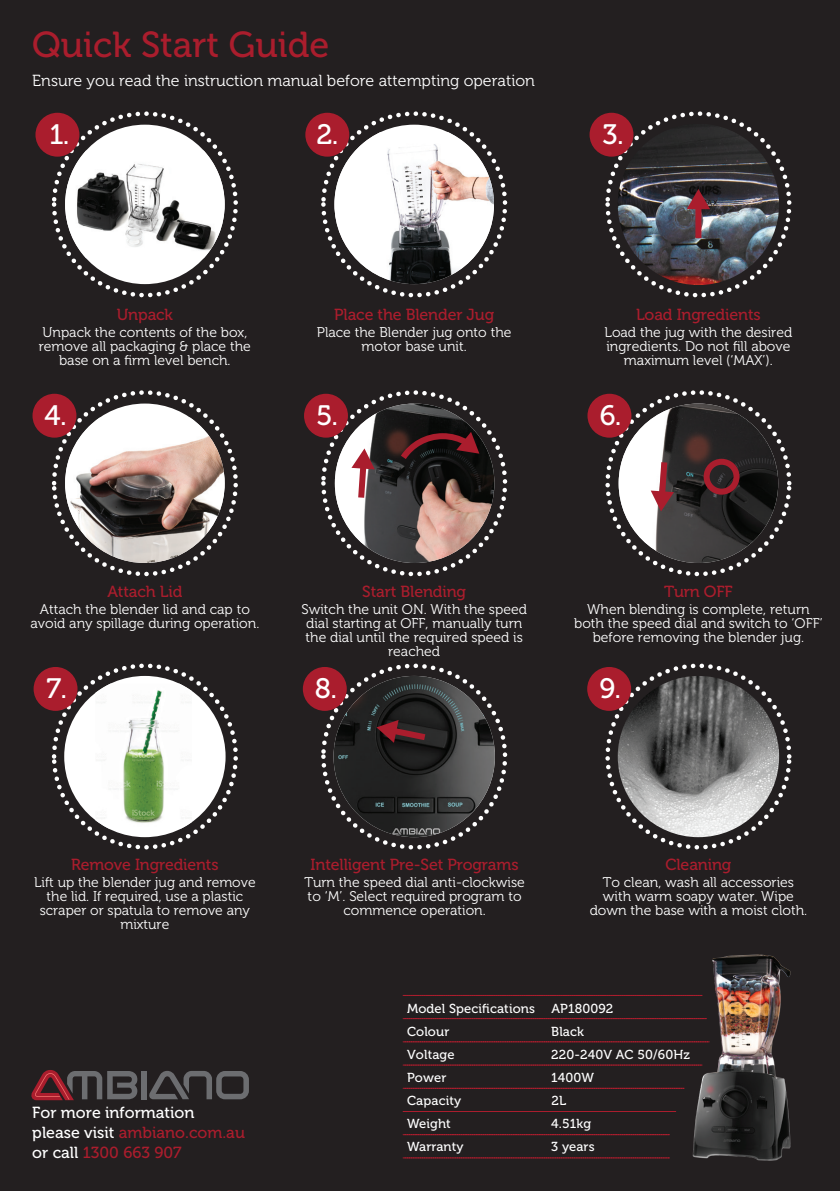
<style>
.page{position:relative;width:840px;height:1191px;background:#fff}
.page>*{position:absolute;margin:0;border:0;box-sizing:border-box;transform-origin:0 0}
.t1{font:36px "Museo 500";color:#aa1d2d}
.t2{font:28px "Museo 500";color:#fff}
.t3{font:16px "Museo 500";letter-spacing:-.01em;color:#aa1d2d}
.t4{font:16px/20px "Museo 500";color:#fff}
.t5{font:16px "Museo 300";color:#fff}
.t6{font:14px/14px "Museo 300";color:#fff;text-align:center}
.t7{font:13px "Museo 500";letter-spacing:.01em;color:#fff}
.s1{color:#aa1d2d}
</style>
<div class="page">
<div style="left:0;top:0;width:839px;height:1191px;background:#231f20"></div>
<div style="left:65px;top:125px;width:159px;height:159px;background:#fff;border-radius:50%"></div>
<img style="left:65px;top:151px;width:159px;height:107px">
<div style="left:52px;top:111px;width:186px;height:186px;border:5px dashed #fff;border-radius:50%"></div>
<div style="left:321px;top:390px;width:186px;height:186px;border:5px dashed #fff;border-radius:50%"></div>
<svg style="left:403px;top:995px;width:283px;height:1px"></svg>
<svg style="left:403px;top:1134px;width:266px;height:1px"></svg>
<svg style="left:403px;top:1111px;width:272px;height:1px"></svg>
<svg style="left:403px;top:1157px;width:266px;height:1px"></svg>
<svg style="left:403px;top:1087px;width:280px;height:1px"></svg>
<svg style="left:403px;top:1064px;width:283px;height:1px"></svg>
<svg style="left:403px;top:1041px;width:283px;height:1px"></svg>
<svg style="left:403px;top:1018px;width:283px;height:1px"></svg>
<div style="left:605px;top:390px;width:186px;height:186px;border:5px dashed #fff;border-radius:50%"></div>
<div style="left:52px;top:390px;width:186px;height:186px;border:5px dashed #fff;border-radius:50%"></div>
<div style="left:321px;top:663px;width:186px;height:186px;border:5px dashed #fff;border-radius:50%"></div>
<div style="left:605px;top:663px;width:186px;height:186px;border:5px dashed #fff;border-radius:50%"></div>
<div style="left:52px;top:663px;width:186px;height:186px;border:5px dashed #fff;border-radius:50%"></div>
<div style="left:34px;top:667px;width:43px;height:44px;background:#aa1d2d;border-radius:50%"></div>
<div style="left:303px;top:667px;width:43px;height:44px;background:#aa1d2d;border-radius:50%"></div>
<div style="left:587px;top:667px;width:43px;height:44px;background:#aa1d2d;border-radius:50%"></div>
<div style="left:32px;top:394px;width:44px;height:44px;background:#aa1d2d;border-radius:50%"></div>
<div style="left:304px;top:394px;width:44px;height:44px;background:#aa1d2d;border-radius:50%"></div>
<div style="left:587px;top:394px;width:44px;height:44px;background:#aa1d2d;border-radius:50%"></div>
<img style="left:334px;top:132px;width:159px;height:152px">
<img style="left:617px;top:124px;width:161px;height:161px;border-radius:81px">
<div style="left:321px;top:111px;width:186px;height:186px;border:5px dashed #fff;border-radius:50%"></div>
<div style="left:605px;top:111px;width:186px;height:186px;border:5px dashed #fff;border-radius:50%"></div>
<div style="left:35px;top:113px;width:44px;height:44px;background:#aa1d2d;border-radius:50%"></div>
<div style="left:305px;top:113px;width:44px;height:44px;background:#aa1d2d;border-radius:50%"></div>
<div style="left:589px;top:113px;width:44px;height:44px;background:#aa1d2d;border-radius:50%"></div>
<img style="left:686px;top:954px;width:105px;height:207px">
<div style="left:141px;top:1071px;width:5px;height:28px;background:#6c6d70"></div>
<svg style="left:149px;top:1071px;width:100px;height:28px"></svg>
<svg style="left:31px;top:1070px;width:106px;height:31px"></svg>
<div style="left:65px;top:403px;width:159px;height:160px;background:#fff;border-radius:50%"></div>
<img style="left:65px;top:417px;width:159px;height:146px">
<img style="left:334px;top:403px;width:160px;height:160px;border-radius:80px">
<img style="left:617px;top:676px;width:161px;height:161px;border-radius:81px">
<div style="left:64px;top:676px;width:161px;height:161px;background:#fff;border-radius:50%"></div>
<img style="left:95px;top:683px;width:97px;height:145px">
<div style="left:695px;top:206px;width:6px;height:32px;background:#aa1d2d"></div>
<svg style="left:686px;top:189px;width:23px;height:20px"></svg>
<img style="left:618px;top:403px;width:159px;height:160px;border-radius:79px">
<svg style="left:650px;top:456px;width:23px;height:55px"></svg>
<svg style="left:351px;top:448px;width:23px;height:56px"></svg>
<div style="left:703px;top:459px;width:36px;height:35px;border:6px solid #aa1d2d;border-radius:50%"></div>
<img style="left:333px;top:676px;width:161px;height:161px;border-radius:81px">
<svg style="left:376px;top:720px;width:55px;height:24px"></svg>
<svg style="left:395px;top:430px;width:84px;height:36px"></svg>
<h1 class="t1" style="left:32px;top:25px;width:298px">Quick Start Guide</h1>
<p class="t5" style="left:32px;top:72px;width:504px">Ensure you read the instruction manual before attempting operation</p>
<h2 class="t2" style="left:49px;top:119px;width:22px">1.</h2>
<h2 class="t2" style="left:316px;top:119px;width:24px">2.</h2>
<h2 class="t2" style="left:602px;top:119px;width:23px">3.</h2>
<p class="t3" style="left:117px;top:306px;width:58px">Unpack</p>
<p class="t6" style="left:39px;top:325px;width:213px">Unpack the contents of the box, remove all packaging &amp; place the base on a firm level bench.</p>
<p class="t3" style="left:334px;top:306px;width:161px">Place the Blender Jug</p>
<p class="t6" style="left:317px;top:325px;width:196px">Place the Blender jug onto the motor base unit.</p>
<p class="t3" style="left:635px;top:306px;width:126px">Load Ingredients</p>
<p class="t6" style="left:604px;top:325px;width:189px">Load the jug with the desired ingredients. Do not fill above maximum level (‘MAX’).</p>
<h2 class="t2" style="left:45px;top:399px;width:24px">4.</h2>
<h2 class="t2" style="left:316px;top:399px;width:24px">5.</h2>
<h2 class="t2" style="left:599px;top:399px;width:23px">6.</h2>
<p class="t3" style="left:107px;top:582px;width:76px">Attach Lid</p>
<p class="t6" style="left:30px;top:602px;width:230px">Attach the blender lid and cap to avoid any spillage during operation.</p>
<p class="t3" style="left:362px;top:582px;width:105px">Start Blending</p>
<p class="t6" style="left:301px;top:602px;width:227px">Switch the unit ON. With the speed dial starting at OFF, manually turn the dial until the required speed is reached</p>
<p class="t3" style="left:663px;top:582px;width:70px">Turn OFF</p>
<p class="t6" style="left:574px;top:602px;width:250px">When blending is complete, return both the speed dial and switch to ‘OFF’ before removing the blender jug.</p>
<h2 class="t2" style="left:46px;top:673px;width:22px">7.</h2>
<h2 class="t2" style="left:315px;top:673px;width:24px">8.</h2>
<h2 class="t2" style="left:599px;top:673px;width:23px">9.</h2>
<p class="t3" style="left:71px;top:855px;width:149px">Remove Ingredients</p>
<p class="t6" style="left:34px;top:875px;width:223px">Lift up the blender jug and remove the lid. If required, use a plastic scraper or spatula to remove any mixture</p>
<p class="t4" style="left:32px;top:1102px;width:214px">For more information please visit <span class="s1">ambiano.com.au </span>or call <span class="s1">1300 663 907</span></p>
<p class="t3" style="left:310px;top:855px;width:209px">Intelligent Pre-Set Programs</p>
<p class="t6" style="left:304px;top:875px;width:222px">Turn the speed dial anti-clockwise to ‘M’. Select required program to commence operation.</p>
<p class="t3" style="left:665px;top:855px;width:67px">Cleaning</p>
<p class="t6" style="left:589px;top:875px;width:219px">To clean, wash all accessories with warm soapy water. Wipe down the base with a moist cloth.</p>
<p class="t7" style="left:407px;top:1001px;width:129px">Model Specifications</p>
<p class="t7" style="left:551px;top:1001px;width:63px">AP180092</p>
<p class="t7" style="left:407px;top:1024px;width:44px">Colour</p>
<p class="t7" style="left:551px;top:1024px;width:34px">Black</p>
<p class="t7" style="left:407px;top:1047px;width:49px">Voltage</p>
<p class="t7" style="left:551px;top:1047px;width:140px">220-240V AC 50/60Hz</p>
<p class="t7" style="left:407px;top:1070px;width:41px">Power</p>
<p class="t7" style="left:551px;top:1070px;width:44px">1400W</p>
<p class="t7" style="left:407px;top:1093px;width:56px">Capacity</p>
<p class="t7" style="left:551px;top:1093px;width:16px">2L</p>
<p class="t7" style="left:407px;top:1116px;width:45px">Weight</p>
<p class="t7" style="left:551px;top:1116px;width:41px">4.51kg</p>
<p class="t7" style="left:407px;top:1139px;width:58px">Warranty</p>
<p class="t7" style="left:551px;top:1139px;width:45px">3 years</p>
</div>
